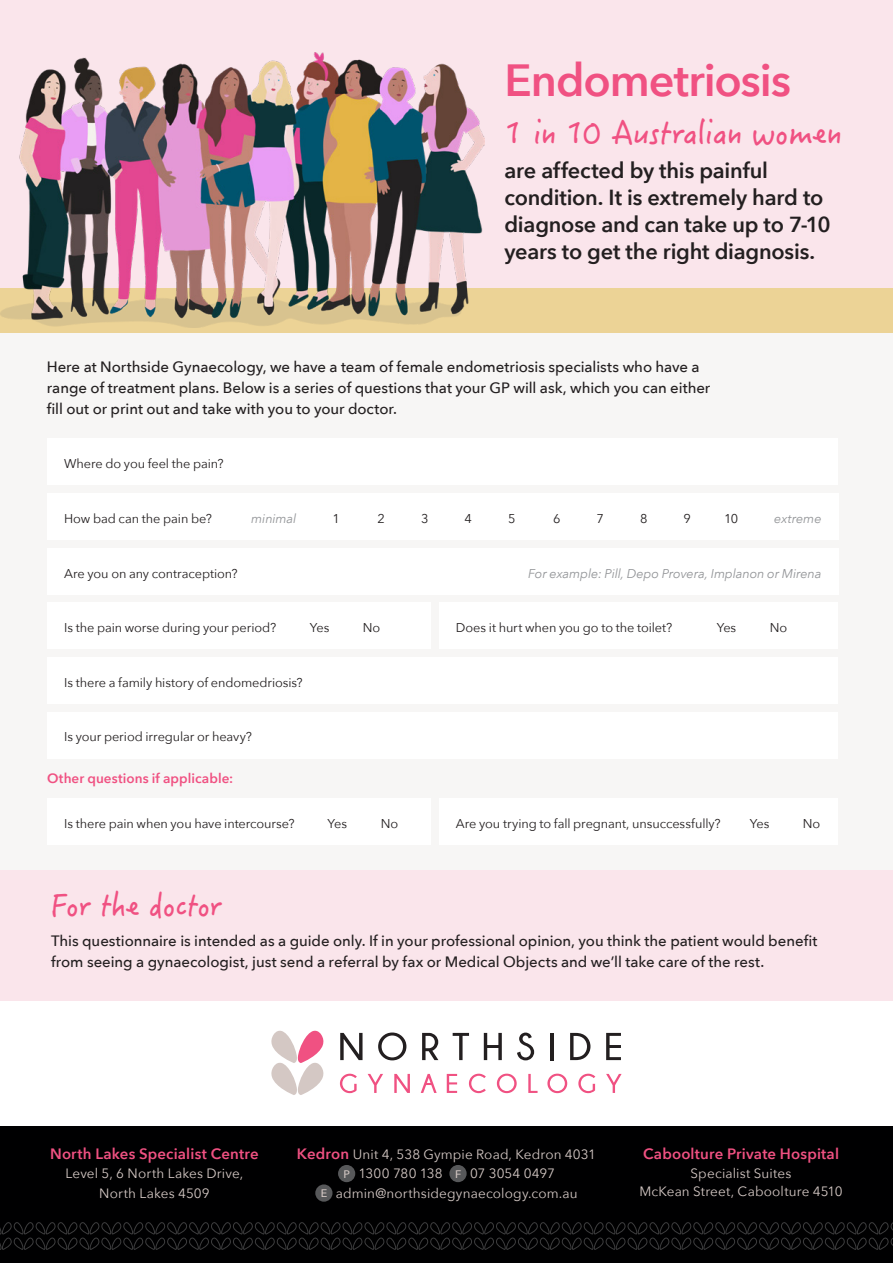
<style>
.page{position:relative;width:893px;height:1263px;background:#fff}
.page>*{position:absolute;margin:0;border:0;box-sizing:border-box;transform-origin:0 0}
.t1{font:600 45px "Avenir Next";letter-spacing:-.025em;color:#f05182}
.t2{font:31.5px "Hanzi Pen SC W5";letter-spacing:-.01em;color:#f05182}
.t3{font:30px "Hanzi Pen SC W5";letter-spacing:-.01em;color:#f05182}
.t4{font:600 21.75px/27px "Avenir Next";letter-spacing:-.01em;color:#231f20}
.t5{font:500 15px/21px "Avenir Next";letter-spacing:-.005em;color:#231f20}
.t6{font:600 15px "Avenir Next";letter-spacing:.01em;color:#f05182}
.t7{font:13.5px/19.5px "Avenir Next";letter-spacing:.01em;color:#d4c8c4;text-align:center}
.t8{font:600 13.5px "Avenir Next";letter-spacing:.005em;color:#f05182}
.t9{font:12.75px "Avenir Next";letter-spacing:-.01em;color:#231f20}
.t10{font:italic 12.75px "Avenir Next";letter-spacing:-.01em;color:#939598}
.t11{font:500 10.95px "Avenir Next";color:#d4c8c4}
.s1{font-weight:600;font-size:15px;color:#f05182}
</style>
<div class="page">
<div style="left:0;top:287px;width:893px;height:47px;background:#ecd396"></div>
<div style="left:0;top:0;width:893px;height:287px;background:#fae5eb"></div>
<div style="left:0;top:334px;width:893px;height:557px;background:#f7f6f5"></div>
<div style="left:0;top:1127px;width:893px;height:136px;background:#000001"></div>
<svg style="left:340px;top:1033px;width:23px;height:27px"></svg>
<svg style="left:378px;top:1032px;width:28px;height:28px"></svg>
<svg style="left:422px;top:1033px;width:16px;height:27px"></svg>
<svg style="left:453px;top:1033px;width:16px;height:27px"></svg>
<svg style="left:484px;top:1033px;width:18px;height:27px"></svg>
<svg style="left:517px;top:1032px;width:17px;height:28px"></svg>
<hr style="left:550px;top:1033px;width:3px;height:27px;background:#231f20">
<svg style="left:570px;top:1033px;width:20px;height:27px"></svg>
<svg style="left:606px;top:1033px;width:15px;height:27px"></svg>
<svg style="left:340px;top:1074px;width:17px;height:19px"></svg>
<svg style="left:368px;top:1074px;width:15px;height:19px"></svg>
<svg style="left:394px;top:1074px;width:16px;height:19px"></svg>
<svg style="left:421px;top:1074px;width:16px;height:19px"></svg>
<svg style="left:447px;top:1074px;width:10px;height:19px"></svg>
<svg style="left:469px;top:1074px;width:17px;height:19px"></svg>
<svg style="left:497px;top:1074px;width:20px;height:19px"></svg>
<svg style="left:528px;top:1074px;width:10px;height:19px"></svg>
<svg style="left:547px;top:1074px;width:20px;height:19px"></svg>
<svg style="left:578px;top:1074px;width:17px;height:19px"></svg>
<svg style="left:606px;top:1074px;width:16px;height:19px"></svg>
<svg style="left:271px;top:1030px;width:53px;height:65px"></svg>
<svg style="left:0;top:1222px;width:893px;height:28px"></svg>
<div style="left:47px;top:602px;width:384px;height:47px;background:#fff"></div>
<div style="left:439px;top:602px;width:399px;height:47px;background:#fff"></div>
<div style="left:439px;top:798px;width:399px;height:47px;background:#fff"></div>
<div style="left:47px;top:438px;width:194px;height:47px;background:#fff"></div>
<div style="left:47px;top:548px;width:208px;height:46px;background:#fff"></div>
<div style="left:47px;top:493px;width:194px;height:47px;background:#fff"></div>
<div style="left:241px;top:438px;width:597px;height:47px;background:#fff"></div>
<div style="left:251px;top:548px;width:260px;height:46px;background:#fff"></div>
<div style="left:320px;top:657px;width:518px;height:47px;background:#fff"></div>
<div style="left:310px;top:798px;width:121px;height:47px;background:#fff"></div>
<div style="left:241px;top:493px;width:597px;height:47px;background:#fff"></div>
<div style="left:511px;top:548px;width:327px;height:46px;background:#fff"></div>
<div style="left:47px;top:657px;width:273px;height:47px;background:#fff"></div>
<div style="left:47px;top:798px;width:265px;height:47px;background:#fff"></div>
<div style="left:268px;top:712px;width:570px;height:46px;background:#fff"></div>
<div style="left:47px;top:712px;width:222px;height:46px;background:#fff"></div>
<div style="left:0;top:870px;width:893px;height:130px;background:#fae5eb"></div>
<div style="left:338px;top:1165px;width:17px;height:17px;background:#57585a;border-radius:50%"></div>
<div style="left:449px;top:1165px;width:18px;height:17px;background:#57585a;border-radius:50%"></div>
<div style="left:315px;top:1184px;width:17px;height:18px;background:#57585a;border-radius:50%"></div>
<img style="left:0;top:53px;width:485px;height:274px">
<p class="t1" style="left:504px;top:42px;width:288px">Endometriosis</p>
<p class="t2" style="left:504px;top:113px;width:339px">1 in 10 Australian women</p>
<p class="t4" style="left:504px;top:156px;width:328px">are affected by this painful condition. It is extremely hard to diagnose and can take up to 7-10 years to get the right diagnosis.</p>
<p class="t5" style="left:47px;top:356px;width:665px">Here at Northside Gynaecology, we have a team of female endometriosis specialists who have a range of treatment plans. Below is a series of questions that your GP will ask, which you can either fill out or print out and take with you to your doctor.</p>
<p class="t9" style="left:64px;top:453px;width:161px">Where do you feel the pain?</p>
<p class="t9" style="left:64px;top:508px;width:149px">How bad can the pain be?</p>
<p class="t10" style="left:251px;top:508px;width:47px">minimal</p>
<p class="t9" style="left:64px;top:562px;width:175px">Are you on any contraception?</p>
<p class="t9" style="left:332px;top:508px;width:9px">1</p>
<p class="t9" style="left:377px;top:508px;width:9px">2</p>
<p class="t9" style="left:421px;top:508px;width:9px">3</p>
<p class="t9" style="left:464px;top:508px;width:9px">4</p>
<p class="t9" style="left:508px;top:508px;width:9px">5</p>
<p class="t9" style="left:553px;top:508px;width:9px">6</p>
<p class="t9" style="left:596px;top:508px;width:9px">7</p>
<p class="t9" style="left:640px;top:508px;width:9px">8</p>
<p class="t9" style="left:683px;top:508px;width:9px">9</p>
<p class="t9" style="left:724px;top:508px;width:16px">10</p>
<p class="t10" style="left:774px;top:508px;width:49px">extreme</p>
<p class="t10" style="left:528px;top:562px;width:295px">For example: Pill, Depo Provera, Implanon or Mirena</p>
<p class="t9" style="left:64px;top:617px;width:214px">Is the pain worse during your period?</p>
<p class="t9" style="left:456px;top:617px;width:218px">Does it hurt when you go to the toilet?</p>
<p class="t9" style="left:310px;top:617px;width:21px">Yes</p>
<p class="t9" style="left:363px;top:617px;width:19px">No</p>
<p class="t9" style="left:717px;top:617px;width:21px">Yes</p>
<p class="t9" style="left:770px;top:617px;width:19px">No</p>
<p class="t9" style="left:64px;top:672px;width:240px">Is there a family history of endomedriosis?</p>
<p class="t9" style="left:64px;top:726px;width:189px">Is your period irregular or heavy?</p>
<p class="t8" style="left:47px;top:766px;width:188px">Other questions if applicable:</p>
<p class="t9" style="left:64px;top:813px;width:232px">Is there pain when you have intercourse?</p>
<p class="t9" style="left:456px;top:813px;width:266px">Are you trying to fall pregnant, unsuccessfully?</p>
<p class="t9" style="left:328px;top:813px;width:21px">Yes</p>
<p class="t9" style="left:381px;top:813px;width:19px">No</p>
<p class="t9" style="left:750px;top:813px;width:21px">Yes</p>
<p class="t9" style="left:803px;top:813px;width:19px">No</p>
<p class="t3" style="left:51px;top:887px;width:172px">For the doctor</p>
<p class="t5" style="left:51px;top:930px;width:768px">This questionnaire is intended as a guide only. If in your professional opinion, you think the patient would benefit from seeing a gynaecologist, just send a referral by fax or Medical Objects and we’ll take care of the rest.</p>
<p class="t6" style="left:50px;top:1141px;width:210px">North Lakes Specialist Centre</p>
<p class="t7" style="left:66px;top:1163px;width:179px">Level 5, 6 North Lakes Drive,<br>North Lakes 4509</p>
<p class="t7" style="left:297px;top:1144px;width:301px"><span class="s1">Kedron</span> Unit 4, 538 Gympie Road, Kedron 4031</p>
<p class="t11" style="left:343px;top:1164px;width:8px">P</p>
<p class="t7" style="left:359px;top:1163px;width:86px">1300 780 138</p>
<p class="t11" style="left:455px;top:1164px;width:8px">F</p>
<p class="t7" style="left:470px;top:1163px;width:86px">07 3054 0497</p>
<p class="t11" style="left:321px;top:1184px;width:8px">E</p>
<p class="t7" style="left:336px;top:1183px;width:243px">admin@northsidegynaecology.com.au</p>
<p class="t6" style="left:643px;top:1141px;width:198px">Caboolture Private Hospital</p>
<p class="t7" style="left:691px;top:1163px;width:102px">Specialist Suites</p>
<p class="t7" style="left:639px;top:1181px;width:205px">McKean Street, Caboolture 4510</p>
</div>
